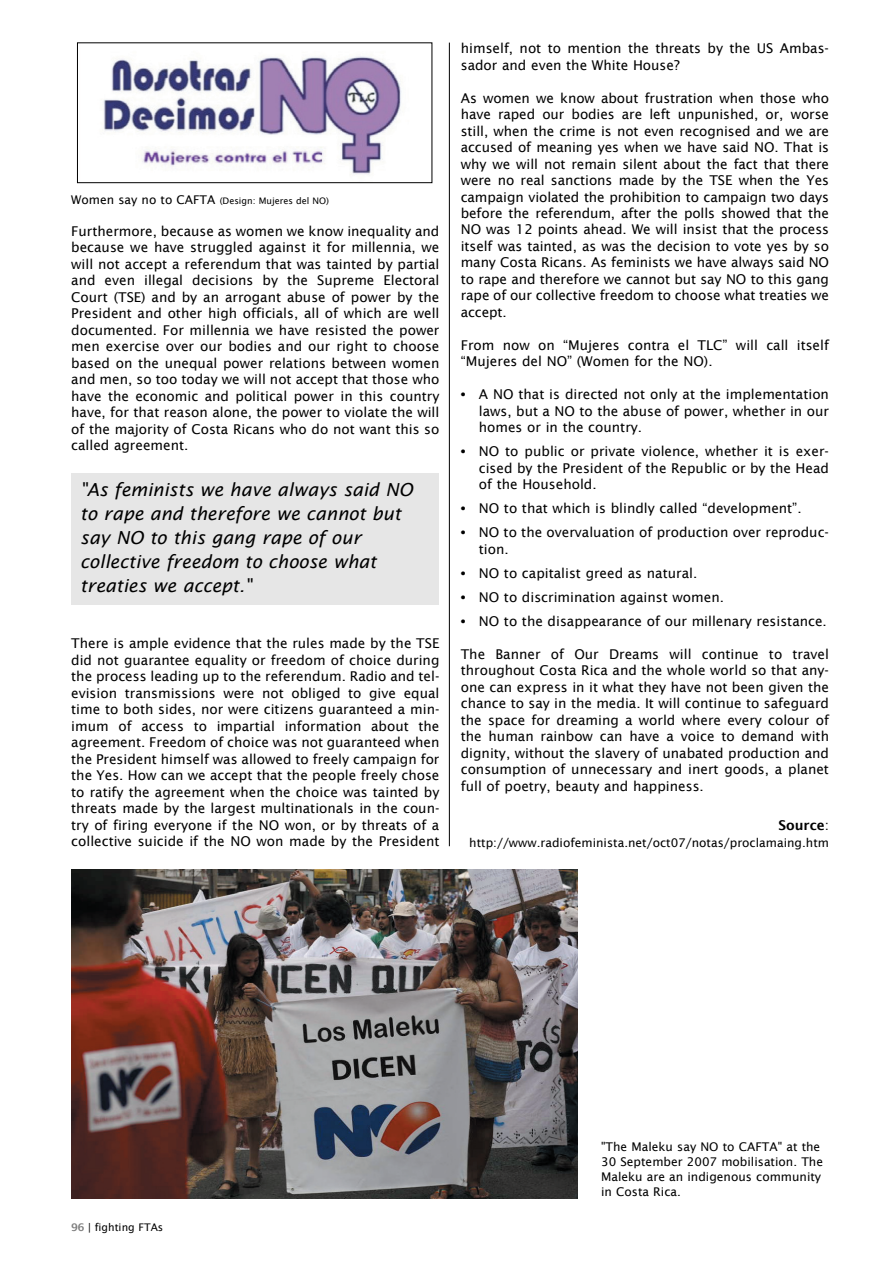
<style>
.page{position:relative;width:893px;height:1263px;background:#fff}
.page>*{position:absolute;margin:0;border:0;box-sizing:border-box;transform-origin:0 0}
.t1{font:italic 18px/24px "Lucida Sans";color:#000}
.t2{font:13.5px/16.5px "Lucida Sans";color:#000;text-align:justify}
.t3{font:600 13.5px "Lucida Sans";color:#000}
.t4{font:12px/15px "Lucida Sans";color:#000}
.t5{font:10.5px "Lucida Sans";color:#000}
.t6{font:9px "Lucida Sans";color:#000}
.s1{font-size:12px}
.s2{font-family:"Arial";font-weight:700}
.s3{font-weight:400}
.s4{font-weight:600;color:#808080}
</style>
<div class="page">
<img style="left:103px;top:56px;width:298px;height:119px">
<div style="left:77px;top:43px;width:355px;height:140px;border:1px solid #000"></div>
<img style="left:71px;top:869px;width:506px;height:329px">
<div style="left:71px;top:473px;width:368px;height:132px;background:#e6e6e6"></div>
<hr style="left:449px;top:43px;width:1px;height:803px;background:#000">
<p class="t6" style="left:71px;top:195px;width:259px"><span class="s1">Women say no to CAFTA</span> (Design: Mujeres del NO)</p>
<p class="t2" style="left:71px;top:222px;width:370px">Furthermore, because as women we know inequality and because we have struggled against it for millennia, we will not accept a referendum that was tainted by partial and even illegal decisions by the Supreme Electoral Court (TSE) and by an arrogant abuse of power by the President and other high officials, all of which are well documented. For millennia we have resisted the power men exercise over our bodies and our right to choose based on the unequal power relations between women and men, so too today we will not accept that those who have the economic and political power in this country have, for that reason alone, the power to violate the will of the majority of Costa Ricans who do not want this so called agreement.</p>
<h1 class="t1" style="left:80px;top:477px;width:334px">"As feminists we have always said NO to rape and therefore we cannot but say NO to this gang rape of our collective freedom to choose what treaties we accept."</h1>
<p class="t2" style="left:71px;top:635px;width:370px">There is ample evidence that the rules made by the TSE did not guarantee equality or freedom of choice during the process leading up to the referendum. Radio and tel&shy;evision transmissions were not obliged to give equal time to both sides, nor were citizens guaranteed a min&shy;imum of access to impartial information about the agreement. Freedom of choice was not guaranteed when the President himself was allowed to freely campaign for the Yes. How can we accept that the people freely chose to ratify the agreement when the choice was tainted by threats made by the largest multinationals in the coun&shy;try of firing everyone if the NO won, or by threats of a collective suicide if the NO won made by the President</p>
<p class="t2" style="left:461px;top:40px;width:370px">himself, not to mention the threats by the US Ambas&shy;sador and even the White House?</p>
<p class="t2" style="left:461px;top:89px;width:370px">As women we know about frustration when those who have raped our bodies are left unpunished, or, worse still, when the crime is not even recognised and we are accused of meaning yes when we have said NO. That is why we will not remain silent about the fact that there were no real sanctions made by the TSE when the Yes campaign violated the prohibition to campaign two days before the referendum, after the polls showed that the NO was 12 points ahead. We will insist that the process itself was tainted, as was the decision to vote yes by so many Costa Ricans. As feminists we have always said NO to rape and therefore we cannot but say NO to this gang rape of our collective freedom to choose what treaties we accept.</p>
<p class="t2" style="left:461px;top:337px;width:370px">From now on “Mujeres contra el TLC” will call itself “Mujeres del NO” (Women for the NO).</p>
<p class="t2" style="left:479px;top:386px;width:352px;text-indent:-18px"><span class="s2">•</span> A NO that is directed not only at the implementation laws, but a NO to the abuse of power, whether in our homes or in the country.</p>
<p class="t2" style="left:479px;top:443px;width:352px;text-indent:-18px"><span class="s2">•</span> NO to public or private violence, whether it is exer&shy;cised by the President of the Republic or by the Head of the Household.</p>
<p class="t2" style="left:461px;top:500px;width:342px"><span class="s2">•</span> NO to that which is blindly called “development”.</p>
<p class="t2" style="left:479px;top:524px;width:352px;text-indent:-18px"><span class="s2">•</span> NO to the overvaluation of production over reproduc&shy;tion.</p>
<p class="t2" style="left:461px;top:565px;width:238px"><span class="s2">•</span> NO to capitalist greed as natural.</p>
<p class="t2" style="left:461px;top:589px;width:265px"><span class="s2">•</span> NO to discrimination against women.</p>
<p class="t2" style="left:461px;top:613px;width:368px"><span class="s2">•</span> NO to the disappearance of our millenary resistance.</p>
<p class="t2" style="left:461px;top:646px;width:370px">The Banner of Our Dreams will continue to travel throughout Costa Rica and the whole world so that any&shy;one can express in it what they have not been given the chance to say in the media. It will continue to safeguard the space for dreaming a world where every colour of the human rainbow can have a voice to demand with dignity, without the slavery of unabated production and consumption of unnecessary and inert goods, a planet full of poetry, beauty and happiness.</p>
<p class="t3" style="left:778px;top:817px;width:52px">Source<span class="s3">:</span></p>
<p class="t4" style="left:469px;top:834px;width:361px">http://www.radiofeminista.net/oct07/notas/proclamaing.htm</p>
<p class="t5" style="left:71px;top:1221px;width:94px"><span class="s4">96</span> | fighting FTAs</p>
<p class="t4" style="left:601px;top:1139px;width:223px">"The Maleku say NO to CAFTA" at the<br>30 September 2007 mobilisation. The<br>Maleku are an indigenous community in Costa Rica.</p>
</div>
